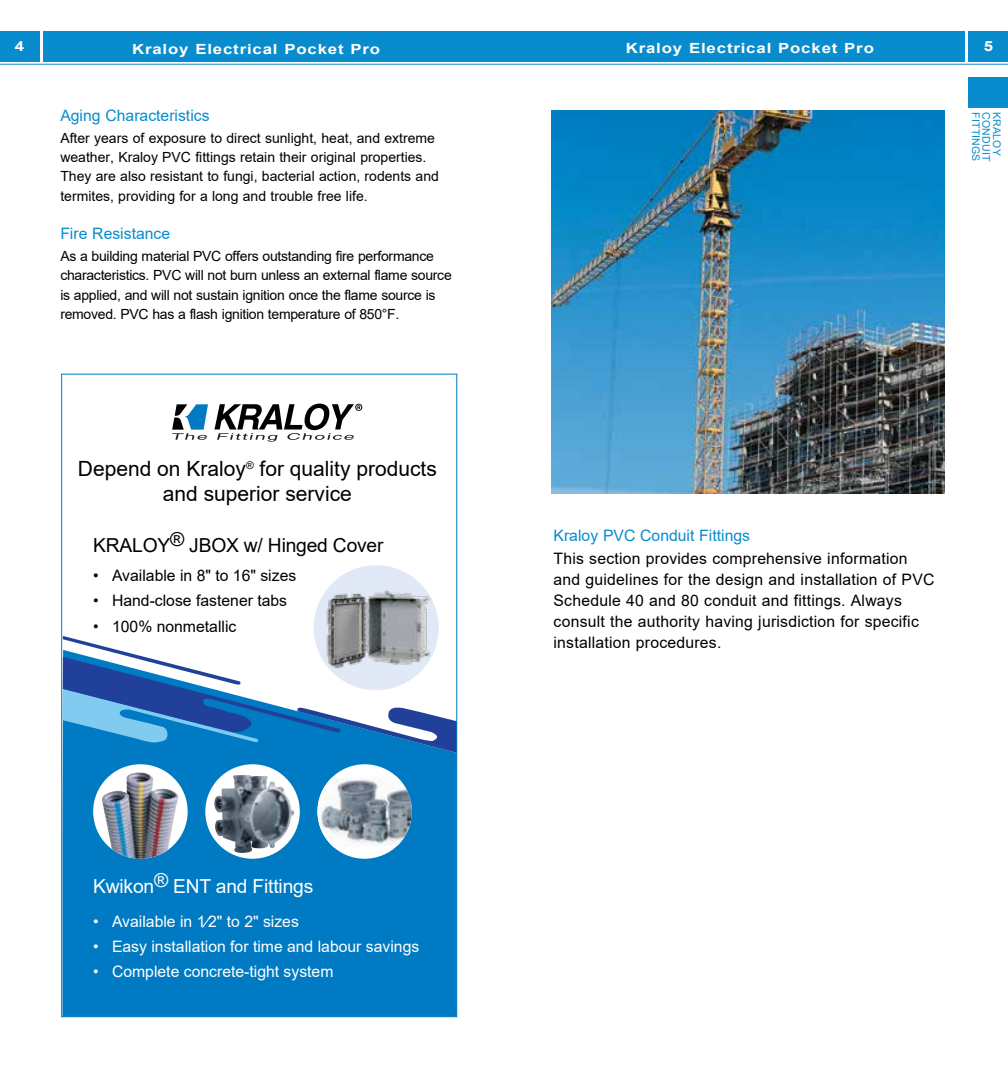
<style>
.page{position:relative;width:1008px;height:1071px;background:#fff}
.page>*{position:absolute;margin:0;border:0;box-sizing:border-box;transform-origin:0 0}
.t1{font:21px/25.2px "Arial";color:#000;text-align:center}
.t2{font:19.25px "Arial";letter-spacing:-.01em;color:#000}
.t3{font:19.25px "Arial";letter-spacing:-.01em;color:#fff}
.t4{font:15.75px/21px "Arial";letter-spacing:.015em;color:#000}
.t5{font:15.75px "Arial";color:#fff}
.t6{font:15.75px "Arial";color:#088ccd}
.t7{font:14px/19.2px "Arial";letter-spacing:-.02em;color:#000}
.t8{font:14px/19.2px "Arial";color:#000}
.t9{font:700 14px "Arial";letter-spacing:.05em;color:#fff;scale:1.2 1}
.t10{font:10.5px "Arial";letter-spacing:.02em;color:#088ccd}
</style>
<div class="page">
<div style="left:969px;top:32px;width:39px;height:30px;background:#088ccd"></div>
<div style="left:0;top:32px;width:39px;height:30px;background:#088ccd"></div>
<hr style="left:0;top:64px;width:504px;height:1px;background:#088ccd">
<div style="left:43px;top:32px;width:461px;height:30px;background:#088ccd"></div>
<hr style="left:504px;top:64px;width:504px;height:1px;background:#088ccd">
<div style="left:504px;top:32px;width:461px;height:30px;background:#088ccd"></div>
<div style="left:969px;top:77px;width:39px;height:31px;background:#088ccd"></div>
<img style="left:552px;top:110px;width:393px;height:383px">
<div style="left:63px;top:765px;width:392px;height:250px;background:#007bc3"></div>
<svg style="left:63px;top:636px;width:392px;height:129px"></svg>
<div style="left:93px;top:764px;width:95px;height:95px;background:#fff;border-radius:50%"></div>
<img style="left:102px;top:772px;width:78px;height:87px">
<div style="left:205px;top:764px;width:95px;height:95px;background:#fff;border-radius:50%"></div>
<img style="left:214px;top:775px;width:81px;height:79px">
<div style="left:317px;top:764px;width:95px;height:95px;background:#fff;border-radius:50%"></div>
<img style="left:317px;top:776px;width:95px;height:72px">
<div style="left:314px;top:565px;width:125px;height:125px;background:#e1e9f6;border-radius:50%"></div>
<img style="left:317px;top:586px;width:122px;height:87px">
<svg style="left:172px;top:404px;width:36px;height:36px"></svg>
<svg style="left:214px;top:404px;width:148px;height:38px"></svg>
<p class="t9" style="left:15px;top:37px;width:9px">4</p>
<p class="t9" style="left:132px;top:39px;width:208px">Kraloy Electrical Pocket Pro</p>
<p class="t9" style="left:626px;top:38px;width:208px">Kraloy Electrical Pocket Pro</p>
<p class="t9" style="left:984px;top:37px;width:9px">5</p>
<p class="t6" style="left:60px;top:105px;width:151px">Aging Characteristics</p>
<p class="t8" style="left:60px;top:128px;width:380px">After years of exposure to direct sunlight, heat, and extreme weather, Kraloy PVC fittings retain their original properties.<br>They are also resistant to fungi, bacterial action, rodents and termites, providing for a long and trouble free life.</p>
<p class="t6" style="left:60px;top:223px;width:111px">Fire Resistance</p>
<p class="t7" style="left:60px;top:246px;width:393px">As a building material PVC offers outstanding fire performance characteristics. PVC will not burn unless an external flame source is applied, and will not sustain ignition once the flame source is removed. PVC has a flash ignition temperature of 850°F.</p>
<h1 class="t1" style="left:78px;top:456px;width:361px">Depend on Kraloy<sup>®</sup> for quality products and superior service</h1>
<p class="t2" style="left:93px;top:532px;width:292px">KRALOY® JBOX w/ Hinged Cover</p>
<p class="t4" style="left:93px;top:565px;width:205px">• Available in 8" to 16" sizes</p>
<p class="t4" style="left:93px;top:590px;width:195px">• Hand-close fastener tabs</p>
<p class="t4" style="left:93px;top:615px;width:145px">• 100% nonmetallic</p>
<p class="t3" style="left:93px;top:873px;width:222px">Kwikon® ENT and Fittings</p>
<p class="t5" style="left:93px;top:911px;width:207px">• Available in 1⁄2" to 2" sizes</p>
<p class="t5" style="left:93px;top:936px;width:328px">• Easy installation for time and labour savings</p>
<p class="t5" style="left:93px;top:961px;width:242px">• Complete concrete-tight system</p>
<p class="t10" style="left:983px;top:112px;width:51px;rotate:90deg">FITTINGS</p>
<p class="t10" style="left:993px;top:112px;width:51px;rotate:90deg">CONDUIT</p>
<p class="t10" style="left:1004px;top:112px;width:45px;rotate:90deg">KRALOY</p>
<p class="t6" style="left:554px;top:524px;width:198px">Kraloy PVC Conduit Fittings</p>
<p class="t4" style="left:554px;top:548px;width:382px">This section provides comprehensive information and guidelines for the design and installation of PVC Schedule 40 and 80 conduit and fittings. Always consult the authority having jurisdiction for specific installation procedures.</p>
</div>
